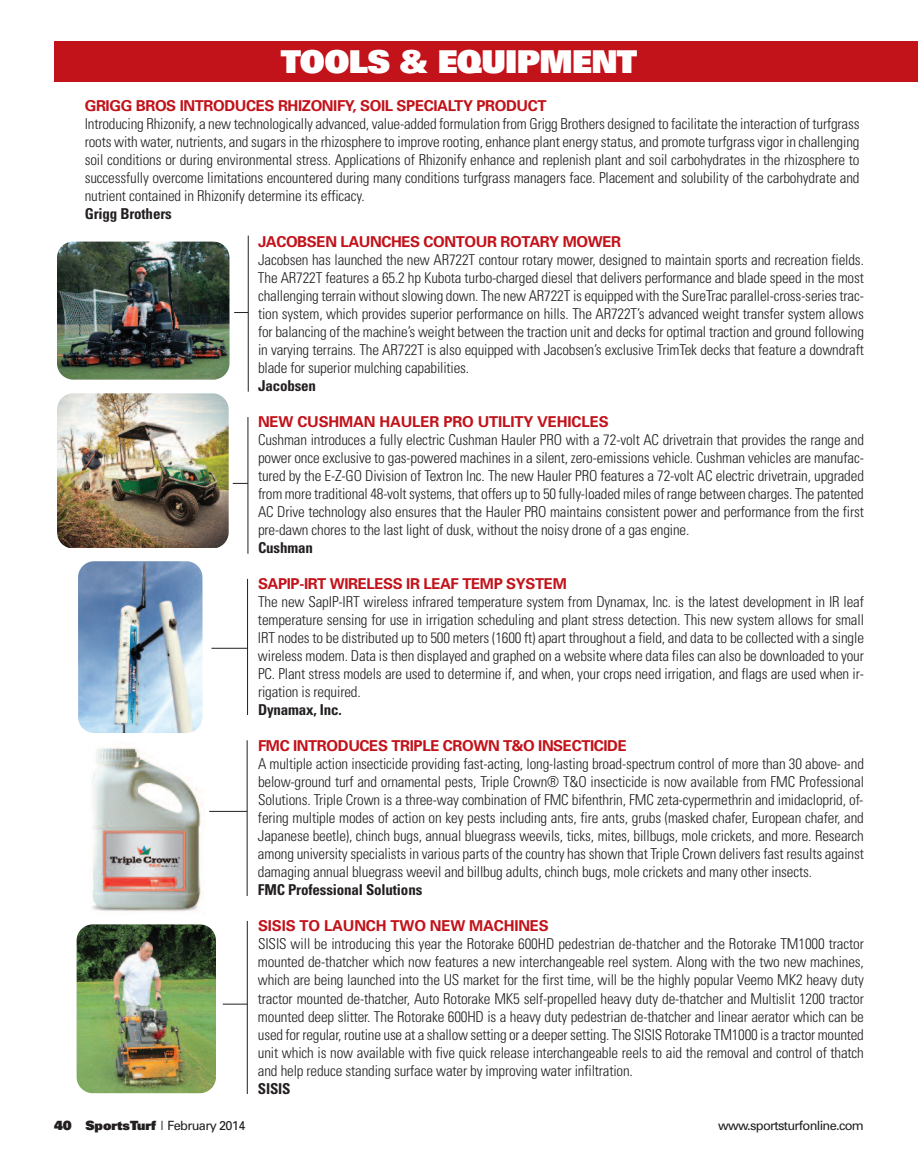
<style>
.page{position:relative;width:918px;height:1175px;background:#fff}
.page>*{position:absolute;margin:0;border:0;box-sizing:border-box;transform-origin:0 0}
.t1{font:900 31.5px "Univers";letter-spacing:-.02em;color:#fff}
.t2{font:300 condensed 15px/18px "Univers";letter-spacing:-.01em;color:#231f20}
.t3{font:12.75px "Univers";letter-spacing:-.05em;color:#231f20}
.s1{font-weight:700;font-stretch:normal;color:#c2121a}
.s2{font-weight:700}
.s3{font-weight:900}
</style>
<div class="page">
<div style="left:54px;top:41px;width:864px;height:40px;background:#c2121a"></div>
<hr style="left:247px;top:740px;width:1px;height:156px;background:#231f20">
<hr style="left:209px;top:811px;width:38px;height:1px;background:#231f20">
<hr style="left:247px;top:579px;width:1px;height:136px;background:#231f20">
<hr style="left:248px;top:417px;width:1px;height:136px;background:#231f20">
<svg style="left:233px;top:483px;width:15px;height:1px"></svg>
<hr style="left:248px;top:236px;width:1px;height:156px;background:#231f20">
<svg style="left:234px;top:312px;width:14px;height:1px"></svg>
<hr style="left:247px;top:921px;width:1px;height:172px;background:#231f20">
<svg style="left:223px;top:1003px;width:24px;height:1px"></svg>
<hr style="left:211px;top:648px;width:37px;height:1px;background:#231f20">
<img style="left:57px;top:242px;width:173px;height:137px;border-radius:16px">
<img style="left:57px;top:393px;width:172px;height:154px;border-radius:16px">
<img style="left:78px;top:561px;width:124px;height:172px;border-radius:16px">
<img style="left:91px;top:741px;width:112px;height:171px">
<img style="left:77px;top:924px;width:139px;height:169px;border-radius:16px">
<p class="t1" style="left:281px;top:50px;width:358px">TOOLS &amp; EQUIPMENT</p>
<p class="t2" style="left:85px;top:98px;width:776px"><span class="s1">GRIGG BROS INTRODUCES RHIZONIFY, SOIL SPECIALTY PRODUCT<br></span>Introducing Rhizonify, a new technologically advanced, value-added formulation from Grigg Brothers designed to facilitate the interaction of turfgrass roots with water, nutrients, and sugars in the rhizosphere to improve rooting, enhance plant energy status, and promote turfgrass vigor in challenging soil conditions or during environmental stress. Applications of Rhizonify enhance and replenish plant and soil carbohydrates in the rhizosphere to successfully overcome limitations encountered during many conditions turfgrass managers face. Placement and solubility of the carbohydrate and nutrient contained in Rhizonify determine its efficacy.<br><span class="s2">Grigg Brothers</span></p>
<p class="t2" style="left:258px;top:234px;width:608px"><span class="s1">JACOBSEN LAUNCHES CONTOUR ROTARY MOWER<br></span>Jacobsen has launched the new AR722T contour rotary mower, designed to maintain sports and recreation fields.<br>The AR722T features a 65.2 hp Kubota turbo-charged diesel that delivers performance and blade speed in the most challenging terrain without slowing down. The new AR722T is equipped with the SureTrac parallel-cross-series trac&shy;tion system, which provides superior performance on hills. The AR722T’s advanced weight transfer system allows for balancing of the machine’s weight between the traction unit and decks for optimal traction and ground following in varying terrains. The AR722T is also equipped with Jacobsen’s exclusive TrimTek decks that feature a downdraft blade for superior mulching capabilities.<br><span class="s2">Jacobsen</span></p>
<p class="t2" style="left:258px;top:414px;width:608px"><span class="s1">NEW CUSHMAN HAULER PRO UTILITY VEHICLES<br></span>Cushman introduces a fully electric Cushman Hauler PRO with a 72-volt AC drivetrain that provides the range and power once exclusive to gas-powered machines in a silent, zero-emissions vehicle. Cushman vehicles are manufac&shy;tured by the E-Z-GO Division of Textron Inc. The new Hauler PRO features a 72-volt AC electric drivetrain, upgraded from more traditional 48-volt systems, that offers up to 50 fully-loaded miles of range between charges. The patented AC Drive technology also ensures that the Hauler PRO maintains consistent power and performance from the first pre-dawn chores to the last light of dusk, without the noisy drone of a gas engine.<br><span class="s2">Cushman</span></p>
<p class="t2" style="left:258px;top:576px;width:608px"><span class="s1">SAPIP-IRT WIRELESS IR LEAF TEMP SYSTEM<br></span>The new SapIP-IRT wireless infrared temperature system from Dynamax, Inc. is the latest development in IR leaf temperature sensing for use in irrigation scheduling and plant stress detection. This new system allows for small IRT nodes to be distributed up to 500 meters (1600 ft) apart throughout a field, and data to be collected with a single wireless modem. Data is then displayed and graphed on a website where data files can also be downloaded to your PC. Plant stress models are used to determine if, and when, your crops need irrigation, and flags are used when ir&shy;rigation is required.<br><span class="s2">Dynamax, Inc.</span></p>
<p class="t2" style="left:258px;top:738px;width:608px"><span class="s1">FMC INTRODUCES TRIPLE CROWN T&amp;O INSECTICIDE<br></span>A multiple action insecticide providing fast-acting, long-lasting broad-spectrum control of more than 30 above- and below-ground turf and ornamental pests, Triple Crown® T&amp;O insecticide is now available from FMC Professional Solutions. Triple Crown is a three-way combination of FMC bifenthrin, FMC zeta-cypermethrin and imidacloprid, of&shy;fering multiple modes of action on key pests including ants, fire ants, grubs (masked chafer, European chafer, and Japanese beetle), chinch bugs, annual bluegrass weevils, ticks, mites, billbugs, mole crickets, and more. Research among university specialists in various parts of the country has shown that Triple Crown delivers fast results against damaging annual bluegrass weevil and billbug adults, chinch bugs, mole crickets and many other insects.<br><span class="s2">FMC Professional Solutions</span></p>
<p class="t2" style="left:258px;top:918px;width:608px"><span class="s1">SISIS TO LAUNCH TWO NEW MACHINES<br></span>SISIS will be introducing this year the Rotorake 600HD pedestrian de-thatcher and the Rotorake TM1000 tractor mounted de-thatcher which now features a new interchangeable reel system. Along with the two new machines, which are being launched into the US market for the first time, will be the highly popular Veemo MK2 heavy duty tractor mounted de-thatcher, Auto Rotorake MK5 self-propelled heavy duty de-thatcher and Multislit 1200 tractor mounted deep slitter. The Rotorake 600HD is a heavy duty pedestrian de-thatcher and linear aerator which can be used for regular, routine use at a shallow setting or a deeper setting. The SISIS Rotorake TM1000 is a tractor mounted unit which is now available with five quick release interchangeable reels to aid the removal and control of thatch and help reduce standing surface water by improving water infiltration.<br><span class="s2">SISIS</span></p>
<p class="t3" style="left:54px;top:1120px;width:193px"><span class="s3">40 SportsTurf</span> | February 2014</p>
<p class="t3" style="left:718px;top:1120px;width:147px">www.sportsturfonline.com</p>
</div>
